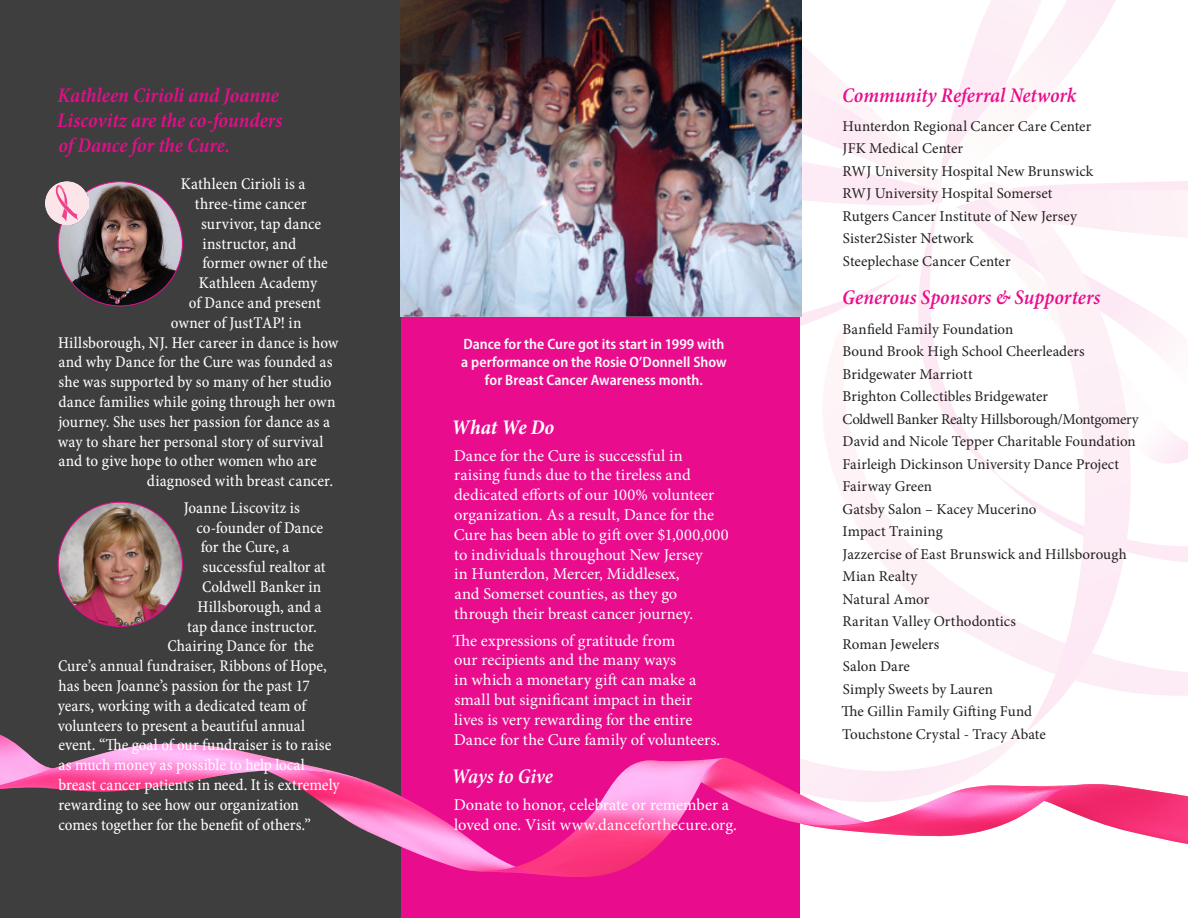
<style>
.page{position:relative;width:1188px;height:918px;background:#fff}
.page>*{position:absolute;margin:0;border:0;box-sizing:border-box;transform-origin:0 0}
.Heading_1{font:italic 600 condensed 21px/25.2px "Minion Pro";color:#e90c8c}
.Body{font:italic 600 condensed 21px "Minion Pro";letter-spacing:-.01em;color:#fff}
.Heading_1-2{font:italic 700 condensed 21px "Minion Pro";color:#fff}
.Body-2{font:16.5px "Minion Pro Cn Capt";color:#fff}
.Body-3{font:16.5px/19.8px "Minion Pro";color:#fff}
.Body-4{font:15px "Minion Pro";color:#231f20}
.Footnote{font:600 semi-condensed 15px/18px "Myriad Pro";letter-spacing:.005em;color:#fcfcfc;text-align:center}
.Body-5{font:15px "Minion Pro";letter-spacing:-.02em;color:#231f20}
.Body-6{font:15px "Minion Pro";letter-spacing:.02em;color:#231f20}
</style>
<div class="page">
<svg style="left:1025px;top:480px;width:136px;height:235px"></svg>
<svg style="left:836px;top:480px;width:189px;height:182px"></svg>
<svg style="left:800px;top:0;width:388px;height:480px"></svg>
<div style="left:393px;top:0;width:407px;height:918px;background:#e90c8c"></div>
<div style="left:0;top:0;width:400px;height:918px;background:#3e3e3f"></div>
<svg style="left:0;top:715px;width:1188px;height:162px"></svg>
<img style="left:400px;top:0;width:401px;height:316px">
<img style="left:58px;top:182px;width:124px;height:124px;border-radius:62px">
<img style="left:58px;top:502px;width:124px;height:124px;border-radius:62px">
<img style="left:45px;top:182px;width:43px;height:43px">
<p class="Heading_1" style="left:57px;top:82px;width:227px">Kathleen Cirioli and Joanne<br>Liscovitz are the co-founders of Dance for the Cure.</p>
<p class="Body-2" style="left:181px;top:173px;width:126px">Kathleen Cirioli is a</p>
<p class="Body-2" style="left:195px;top:193px;width:113px">three-time cancer</p>
<p class="Body-2" style="left:201px;top:213px;width:122px">survivor, tap dance</p>
<p class="Body-2" style="left:203px;top:232px;width:95px">instructor, and</p>
<p class="Body-2" style="left:202px;top:252px;width:127px">former owner of the</p>
<p class="Body-2" style="left:199px;top:272px;width:120px">Kathleen Academy</p>
<p class="Body-2" style="left:189px;top:292px;width:134px">of Dance and present</p>
<p class="Body-2" style="left:171px;top:312px;width:132px">owner of JustTAP! in</p>
<p class="Body-2" style="left:58px;top:331px;width:282px">Hillsborough, NJ. Her career in dance is how</p>
<p class="Body-2" style="left:59px;top:351px;width:276px">and why Dance for the Cure was founded as</p>
<p class="Body-2" style="left:59px;top:371px;width:274px">she was supported by so many of her studio</p>
<p class="Body-2" style="left:58px;top:391px;width:279px">dance families while going through her own</p>
<p class="Body-2" style="left:58px;top:411px;width:273px">journey. She uses her passion for dance as a</p>
<p class="Body-2" style="left:58px;top:430px;width:267px">way to share her personal story of survival</p>
<p class="Body-2" style="left:59px;top:450px;width:260px">and to give hope to other women who are</p>
<p class="Body-2" style="left:147px;top:470px;width:188px">diagnosed with breast cancer.</p>
<p class="Body-2" style="left:184px;top:497px;width:118px">Joanne Liscovitz is</p>
<p class="Body-2" style="left:196px;top:516px;width:128px">co-founder of Dance</p>
<p class="Body-2" style="left:201px;top:536px;width:90px">for the Cure, a</p>
<p class="Body-2" style="left:203px;top:556px;width:125px">successful realtor at</p>
<p class="Body-2" style="left:202px;top:576px;width:121px">Coldwell Banker in</p>
<p class="Body-2" style="left:198px;top:596px;width:126px">Hillsborough, and a</p>
<p class="Body-2" style="left:187px;top:615px;width:131px">tap dance instructor.</p>
<p class="Body-2" style="left:168px;top:635px;width:148px">Chairing Dance for the</p>
<p class="Body-2" style="left:58px;top:655px;width:270px">Cure’s annual fundraiser, Ribbons of Hope,</p>
<p class="Body-2" style="left:59px;top:675px;width:253px">has been Joanne’s passion for the past 17</p>
<p class="Body-2" style="left:58px;top:695px;width:250px">years, working with a dedicated team of</p>
<p class="Body-2" style="left:58px;top:714px;width:249px">volunteers to present a beautiful annual</p>
<p class="Body-2" style="left:58px;top:734px;width:274px">event. “The goal of our fundraiser is to raise</p>
<p class="Body-2" style="left:59px;top:754px;width:248px">as much money as possible to help local</p>
<p class="Body-2" style="left:58px;top:774px;width:283px">breast cancer patients in need. It is extremely</p>
<p class="Body-2" style="left:58px;top:794px;width:242px">rewarding to see how our organization</p>
<p class="Body-2" style="left:58px;top:813px;width:254px">comes together for the benefit of others.”</p>
<p class="Footnote" style="left:461px;top:335px;width:267px">Dance for the Cure got its start in 1999 with a performance on the Rosie O’Donnell Show for Breast Cancer Awareness month.</p>
<p class="Heading_1-2" style="left:451px;top:413px;width:104px">What We Do</p>
<p class="Body-3" style="left:454px;top:446px;width:277px">Dance for the Cure is successful in raising funds due to the tireless and dedicated efforts of our 100% volunteer organization. As a result, Dance for the Cure has been able to gift over $1,000,000 to individuals throughout New Jersey<br>in Hunterdon, Mercer, Middlesex,<br>and Somerset counties, as they go through their breast cancer journey.</p>
<p class="Body-3" style="left:453px;top:630px;width:269px">The expressions of gratitude from<br>our recipients and the many ways<br>in which a monetary gift can make a small but significant impact in their lives is very rewarding for the entire Dance for the Cure family of volunteers.</p>
<p class="Body" style="left:451px;top:762px;width:103px">Ways to Give</p>
<p class="Body-3" style="left:454px;top:795px;width:285px">Donate to honor, celebrate or remember a loved one. Visit www.danceforthecure.org.</p>
<p class="Heading_1" style="left:842px;top:82px;width:236px">Community Referral Network</p>
<p class="Body-4" style="left:843px;top:116px;width:250px">Hunterdon Regional Cancer Care Center</p>
<p class="Body-4" style="left:843px;top:138px;width:122px">JFK Medical Center</p>
<p class="Body-4" style="left:843px;top:161px;width:252px">RWJ University Hospital New Brunswick</p>
<p class="Body-4" style="left:843px;top:183px;width:211px">RWJ University Hospital Somerset</p>
<p class="Body-4" style="left:843px;top:206px;width:236px">Rutgers Cancer Institute of New Jersey</p>
<p class="Body-4" style="left:843px;top:228px;width:132px">Sister2Sister Network</p>
<p class="Body-4" style="left:843px;top:251px;width:169px">Steeplechase Cancer Center</p>
<p class="Heading_1" style="left:842px;top:285px;width:260px">Generous Sponsors &amp; Supporters</p>
<p class="Body-4" style="left:843px;top:319px;width:172px">Banfield Family Foundation</p>
<p class="Body-4" style="left:843px;top:341px;width:244px">Bound Brook High School Cheerleaders</p>
<p class="Body-4" style="left:843px;top:364px;width:131px">Bridgewater Marriott</p>
<p class="Body-4" style="left:843px;top:386px;width:207px">Brighton Collectibles Bridgewater</p>
<p class="Body-5" style="left:843px;top:409px;width:298px">Coldwell Banker Realty Hillsborough/Montgomery</p>
<p class="Body-4" style="left:843px;top:431px;width:295px">David and Nicole Tepper Charitable Foundation</p>
<p class="Body-4" style="left:843px;top:454px;width:278px">Fairleigh Dickinson University Dance Project</p>
<p class="Body-4" style="left:843px;top:476px;width:91px">Fairway Green</p>
<p class="Body-4" style="left:843px;top:499px;width:196px">Gatsby Salon – Kacey Mucerino</p>
<p class="Body-4" style="left:843px;top:521px;width:102px">Impact Training</p>
<p class="Body-4" style="left:843px;top:544px;width:286px">Jazzercise of East Brunswick and Hillsborough</p>
<p class="Body-4" style="left:843px;top:566px;width:76px">Mian Realty</p>
<p class="Body-4" style="left:843px;top:589px;width:88px">Natural Amor</p>
<p class="Body-4" style="left:843px;top:611px;width:175px">Raritan Valley Orthodontics</p>
<p class="Body-4" style="left:843px;top:634px;width:98px">Roman Jewelers</p>
<p class="Body-4" style="left:843px;top:656px;width:69px">Salon Dare</p>
<p class="Body-4" style="left:843px;top:679px;width:152px">Simply Sweets by Lauren</p>
<p class="Body-6" style="left:842px;top:701px;width:192px">The Gillin Family Gifting Fund</p>
<p class="Body-4" style="left:842px;top:724px;width:205px">Touchstone Crystal - Tracy Abate</p>
</div>
